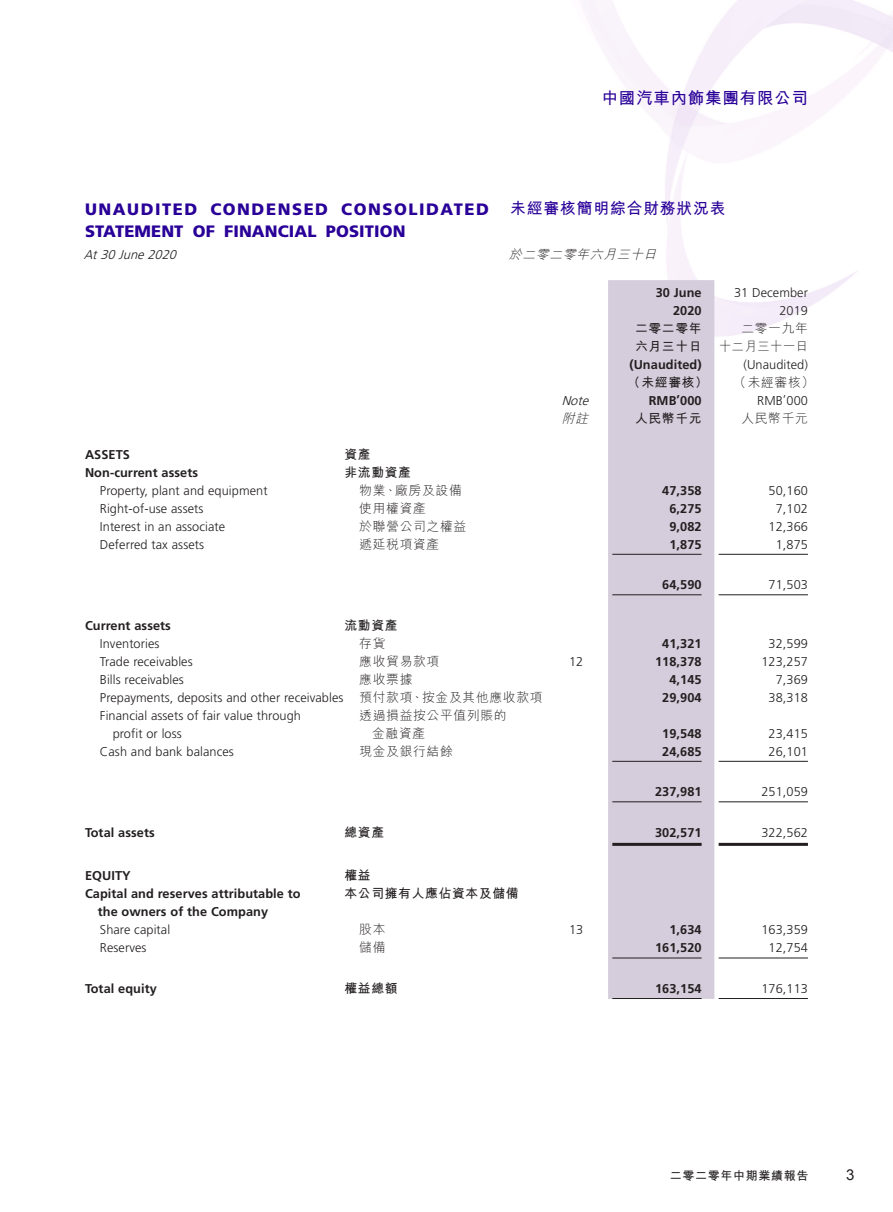
<style>
.page{position:relative;width:893px;height:1212px;background:#fff}
.page>*{position:absolute;margin:0;border:0;box-sizing:border-box;transform-origin:0 0}
.t1{font:900 16.5px/22.5px "Frutiger LT Std";letter-spacing:.095em;color:#290098}
.t2{font:700 16.5px "M Hei HK";letter-spacing:.045em;color:#290098}
.t3{font:700 15.75px "M Hei HK";letter-spacing:.055em;color:#290098}
.t4{font:15px "Arial";color:#231f20}
.t5{font:300 12.75px/18px "Frutiger LT Std";letter-spacing:.005em;color:#231f20}
.t6{font:700 12.75px/18px "Frutiger LT Std";letter-spacing:.005em;color:#231f20}
.t7{font:300 12.75px/18px "M Hei HK";letter-spacing:.055em;color:#231f20}
.t8{font:700 12.75px "M Hei HK";letter-spacing:.055em;color:#231f20}
.t9{font:italic 300 12.75px "Frutiger LT Std";color:#231f20}
.t10{font:italic 300 12.75px "M Hei HK";color:#231f20}
.t11{font:300 12.75px "M Hei HK";letter-spacing:.055em;color:#231f20;scale:.95 1}
.t12{font:700 12px "M Hei HK";letter-spacing:.055em;color:#231f20}
.s1{font-family:"M Hei HK"}
</style>
<div class="page">
<div style="left:608px;top:280px;width:106px;height:719px;background:#d6cddc"></div>
<hr style="left:612px;top:554px;width:90px;height:1px;background:#231f20">
<hr style="left:719px;top:554px;width:89px;height:1px;background:#231f20">
<hr style="left:612px;top:594px;width:90px;height:1px;background:#231f20">
<hr style="left:719px;top:594px;width:89px;height:1px;background:#231f20">
<hr style="left:612px;top:761px;width:90px;height:1px;background:#231f20">
<hr style="left:719px;top:761px;width:89px;height:1px;background:#231f20">
<hr style="left:612px;top:801px;width:90px;height:1px;background:#231f20">
<hr style="left:719px;top:801px;width:89px;height:1px;background:#231f20">
<hr style="left:612px;top:843px;width:90px;height:3px;background:#231f20">
<hr style="left:719px;top:843px;width:89px;height:3px;background:#231f20">
<hr style="left:612px;top:957px;width:90px;height:1px;background:#231f20">
<hr style="left:719px;top:957px;width:89px;height:1px;background:#231f20">
<hr style="left:612px;top:998px;width:90px;height:1px;background:#231f20">
<hr style="left:719px;top:998px;width:89px;height:1px;background:#231f20">
<p class="t2" style="left:602px;top:86px;width:208px">中國汽車內飾集團有限公司</p>
<p class="t1" style="left:85px;top:198px;width:405px">UNAUDITED CONDENSED CONSOLIDATED<br>STATEMENT OF FINANCIAL POSITION</p>
<p class="t9" style="left:84px;top:248px;width:98px">At30June2020</p>
<p class="t3" style="left:510px;top:197px;width:217px">未經審核簡明綜合財務狀況表</p>
<p class="t10" style="left:509px;top:247px;width:152px">於二零二零年六月三十日</p>
<p class="t6" style="left:656px;top:283px;width:47px">30 June</p>
<p class="t5" style="left:734px;top:283px;width:75px">31 December</p>
<p class="t6" style="left:673px;top:301px;width:30px">2020</p>
<p class="t5" style="left:779px;top:301px;width:30px">2019</p>
<p class="t8" style="left:635px;top:319px;width:68px">二零二零年</p>
<p class="t7" style="left:741px;top:319px;width:68px">二零一九年</p>
<p class="t8" style="left:635px;top:337px;width:68px">六月三十日</p>
<p class="t11" style="left:719px;top:339px;width:95px">十二月三十一日</p>
<p class="t6" style="left:629px;top:355px;width:74px">(Unaudited)</p>
<p class="t5" style="left:743px;top:355px;width:66px">(Unaudited)</p>
<p class="t8" style="left:627px;top:373px;width:82px">（未經審核）</p>
<p class="t7" style="left:734px;top:373px;width:82px">（未經審核）</p>
<p class="t9" style="left:562px;top:393px;width:32px">Note</p>
<p class="t6" style="left:649px;top:391px;width:54px">RMB’000</p>
<p class="t5" style="left:757px;top:391px;width:52px">RMB’000</p>
<p class="t10" style="left:562px;top:411px;width:31px">附註</p>
<p class="t8" style="left:635px;top:409px;width:68px">人民幣千元</p>
<p class="t7" style="left:741px;top:409px;width:68px">人民幣千元</p>
<p class="t6" style="left:85px;top:445px;width:47px">ASSETS</p>
<p class="t8" style="left:344px;top:445px;width:28px">資產</p>
<p class="t6" style="left:85px;top:463px;width:115px">Non-current assets</p>
<p class="t8" style="left:344px;top:463px;width:68px">非流動資產</p>
<p class="t5" style="left:100px;top:481px;width:169px">Property, plant and equipment</p>
<p class="t7" style="left:359px;top:481px;width:104px">物業、廠房及設備</p>
<p class="t6" style="left:662px;top:481px;width:41px">47,358</p>
<p class="t5" style="left:769px;top:481px;width:41px">50,160</p>
<p class="t5" style="left:100px;top:499px;width:105px">Right-of-use assets</p>
<p class="t7" style="left:359px;top:499px;width:68px">使用權資產</p>
<p class="t6" style="left:669px;top:499px;width:34px">6,275</p>
<p class="t5" style="left:776px;top:499px;width:34px">7,102</p>
<p class="t5" style="left:100px;top:517px;width:127px">Interest in an associate</p>
<p class="t7" style="left:359px;top:517px;width:108px">於聯營公司之權益</p>
<p class="t6" style="left:669px;top:517px;width:34px">9,082</p>
<p class="t5" style="left:769px;top:517px;width:41px">12,366</p>
<p class="t5" style="left:100px;top:535px;width:106px">Deferred tax assets</p>
<p class="t7" style="left:359px;top:535px;width:82px">遞延稅項資產</p>
<p class="t6" style="left:669px;top:535px;width:34px">1,875</p>
<p class="t5" style="left:776px;top:535px;width:34px">1,875</p>
<p class="t6" style="left:662px;top:576px;width:41px">64,590</p>
<p class="t5" style="left:769px;top:576px;width:41px">71,503</p>
<p class="t6" style="left:85px;top:616px;width:87px">Current assets</p>
<p class="t8" style="left:344px;top:616px;width:55px">流動資產</p>
<p class="t5" style="left:100px;top:634px;width:61px">Inventories</p>
<p class="t7" style="left:359px;top:634px;width:28px">存貨</p>
<p class="t6" style="left:662px;top:634px;width:41px">41,321</p>
<p class="t5" style="left:769px;top:634px;width:41px">32,599</p>
<p class="t5" style="left:100px;top:652px;width:94px">Trade receivables</p>
<p class="t7" style="left:359px;top:652px;width:82px">應收貿易款項</p>
<p class="t5" style="left:569px;top:652px;width:16px">12</p>
<p class="t6" style="left:655px;top:652px;width:48px">118,378</p>
<p class="t5" style="left:761px;top:652px;width:48px">123,257</p>
<p class="t5" style="left:100px;top:670px;width:85px">Bills receivables</p>
<p class="t7" style="left:359px;top:670px;width:55px">應收票據</p>
<p class="t6" style="left:669px;top:670px;width:34px">4,145</p>
<p class="t5" style="left:776px;top:670px;width:34px">7,369</p>
<p class="t5" style="left:100px;top:688px;width:444px">Prepayments, deposits and other receivables <span class="s1">預付款項、按金及其他應收款項</span></p>
<p class="t6" style="left:662px;top:688px;width:41px">29,904</p>
<p class="t5" style="left:769px;top:688px;width:41px">38,318</p>
<p class="t5" style="left:113px;top:706px;width:190px;text-indent:-13px">Financial assets of fair value through profit or loss</p>
<p class="t7" style="left:372px;top:706px;width:136px;text-indent:-13px">透過損益按公平值列賬的金融資產</p>
<p class="t6" style="left:662px;top:724px;width:41px">19,548</p>
<p class="t5" style="left:769px;top:724px;width:41px">23,415</p>
<p class="t5" style="left:100px;top:742px;width:135px">Cash and bank balances</p>
<p class="t7" style="left:359px;top:742px;width:95px">現金及銀行結餘</p>
<p class="t6" style="left:662px;top:742px;width:41px">24,685</p>
<p class="t5" style="left:769px;top:742px;width:41px">26,101</p>
<p class="t6" style="left:655px;top:783px;width:48px">237,981</p>
<p class="t5" style="left:761px;top:783px;width:48px">251,059</p>
<p class="t6" style="left:85px;top:823px;width:71px">Total assets</p>
<p class="t8" style="left:344px;top:823px;width:41px">總資產</p>
<p class="t6" style="left:655px;top:823px;width:48px">302,571</p>
<p class="t5" style="left:761px;top:823px;width:48px">322,562</p>
<p class="t6" style="left:85px;top:867px;width:47px">EQUITY</p>
<p class="t8" style="left:344px;top:866px;width:28px">權益</p>
<p class="t6" style="left:98px;top:885px;width:204px;text-indent:-13px">Capital and reserves attributable to the owners of the Company</p>
<p class="t8" style="left:344px;top:884px;width:176px">本公司擁有人應佔資本及儲備</p>
<p class="t5" style="left:100px;top:921px;width:72px">Share capital</p>
<p class="t7" style="left:359px;top:920px;width:28px">股本</p>
<p class="t5" style="left:569px;top:921px;width:16px">13</p>
<p class="t6" style="left:669px;top:921px;width:34px">1,634</p>
<p class="t5" style="left:761px;top:921px;width:48px">163,359</p>
<p class="t5" style="left:100px;top:939px;width:48px">Reserves</p>
<p class="t7" style="left:359px;top:938px;width:28px">儲備</p>
<p class="t6" style="left:655px;top:939px;width:48px">161,520</p>
<p class="t5" style="left:769px;top:939px;width:41px">12,754</p>
<p class="t6" style="left:85px;top:979px;width:73px">Total equity</p>
<p class="t8" style="left:344px;top:979px;width:55px">權益總額</p>
<p class="t6" style="left:655px;top:979px;width:48px">163,154</p>
<p class="t5" style="left:761px;top:979px;width:48px">176,113</p>
<p class="t12" style="left:670px;top:1167px;width:140px">二零二零年中期業績報告</p>
<p class="t4" style="left:846px;top:1165px;width:10px">3</p>
</div>
